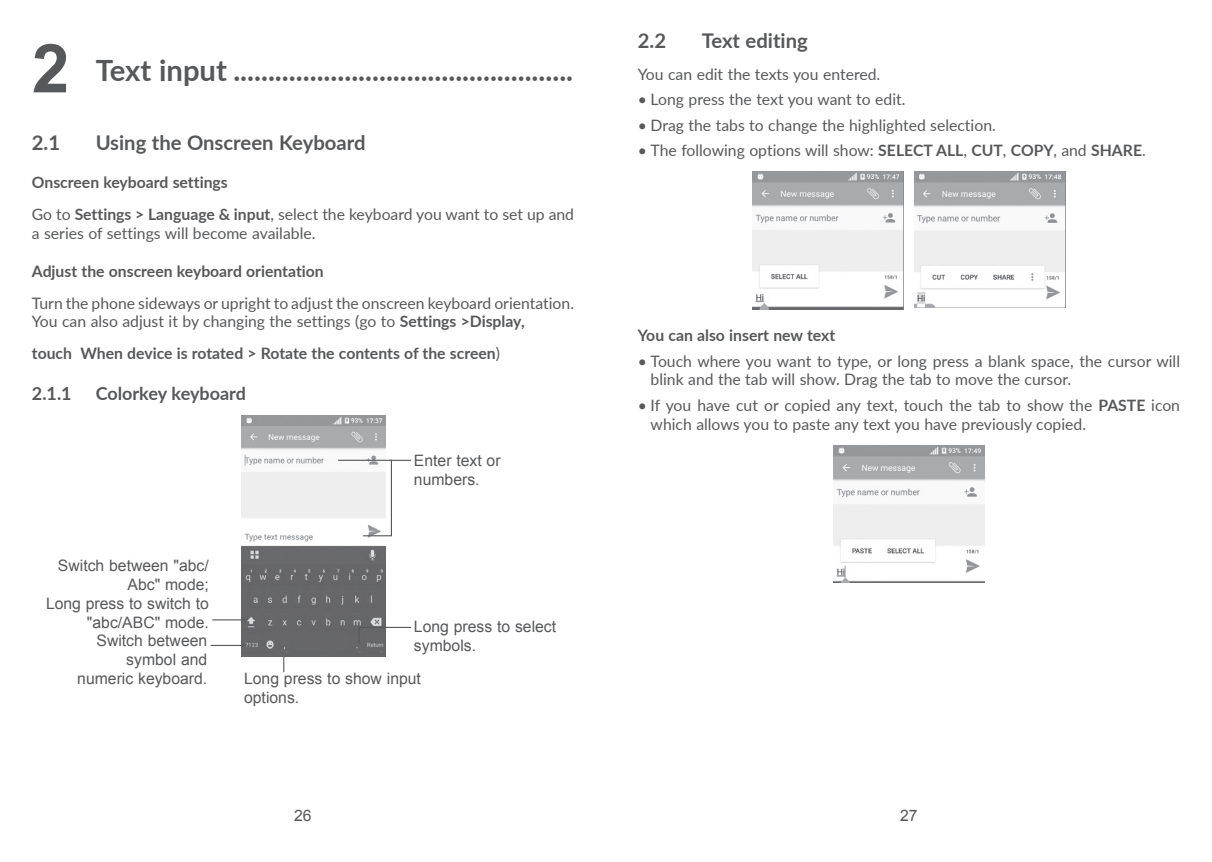
<style>
.page{position:relative;width:1212px;height:862px;background:#fff}
.page>*{position:absolute;margin:0;border:0;box-sizing:border-box;transform-origin:0 0}
.t1{font:700 67.5px "Arial";color:#57585a}
.t2{font:700 29.25px "Lato";color:#57585a}
.t3{font:700 20.25px "Lato";color:#57585a}
.t4{font:700 18px "Lato";color:#57585a}
.Body{font:15.75px/18.9px "Lato";color:#57585a}
.t5{font:15.75px/18.9px "Arial";color:#57585a}
.Body-2{font:700 15.75px "Lato";color:#57585a}
.Heading_3{font:700 15.75px "Lato";color:#57585a}
.s1{font-weight:700}
.s2{font-weight:400}
</style>
<div class="page">
<img style="left:241px;top:415px;width:144px;height:241px">
<hr style="left:211px;top:644px;width:34px;height:1px;background:#57585a">
<hr style="left:212px;top:619px;width:35px;height:1px;background:#57585a">
<svg style="left:337px;top:459px;width:74px;height:77px"></svg>
<svg style="left:358px;top:626px;width:54px;height:17px"></svg>
<svg style="left:283px;top:656px;width:1px;height:15px"></svg>
<img style="left:753px;top:172px;width:150px;height:137px">
<img style="left:915px;top:172px;width:150px;height:135px">
<img style="left:834px;top:445px;width:150px;height:137px">
<p class="t1" style="left:32px;top:24px;width:39px">2</p>
<p class="t2" style="left:96px;top:49px;width:479px">Text input .................................................</p>
<p class="t3" style="left:32px;top:128px;width:30px">2.1</p>
<p class="t3" style="left:96px;top:128px;width:271px">Using the Onscreen Keyboard</p>
<p class="Heading_3" style="left:32px;top:171px;width:197px">Onscreen keyboard settings</p>
<p class="Body" style="left:32px;top:204px;width:544px">Go to <span class="s1">Settings &gt; Language &amp; input</span>, select the keyboard you want to set up and a series of settings will become available.</p>
<p class="Heading_3" style="left:32px;top:259px;width:293px">Adjust the onscreen keyboard orientation</p>
<p class="Body" style="left:32px;top:292px;width:544px">Turn the phone sideways or upright to adjust the onscreen keyboard orientation.<br>You can also adjust it by changing the settings (go to <span class="s1">Settings &gt;Display,</span></p>
<p class="Body-2" style="left:32px;top:341px;width:470px">touch When device is rotated &gt; Rotate the contents of the screen<span class="s2">)</span></p>
<p class="t4" style="left:32px;top:380px;width:41px">2.1.1</p>
<p class="t4" style="left:96px;top:380px;width:152px">Colorkey keyboard</p>
<p class="t5" style="left:46px;top:555px;width:164px;text-align:right">Switch between "abc/<br>Abc" mode;<br>Long press to switch to "abc/ABC" mode.</p>
<p class="t5" style="left:77px;top:631px;width:131px;text-align:right">Switch between symbol and numeric keyboard.</p>
<p class="t5" style="left:414px;top:451px;width:88px">Enter text or numbers.</p>
<p class="t5" style="left:414px;top:617px;width:144px">Long press to select symbols.</p>
<p class="t5" style="left:244px;top:669px;width:178px">Long press to show input options.</p>
<p class="t3" style="left:638px;top:26px;width:30px">2.2</p>
<p class="t3" style="left:702px;top:26px;width:108px">Text editing</p>
<p class="Body" style="left:638px;top:64px;width:244px">You can edit the texts you entered.</p>
<p class="Body" style="left:638px;top:89px;width:269px">• Long press the text you want to edit.</p>
<p class="Body" style="left:638px;top:115px;width:359px">• Drag the tabs to change the highlighted selection.</p>
<p class="Body" style="left:638px;top:140px;width:509px">• The following options will show: <span class="s1">SELECT ALL</span>, <span class="s1">CUT</span>, <span class="s1">COPY</span>, and <span class="s1">SHARE</span>.</p>
<p class="Body-2" style="left:638px;top:323px;width:199px">You can also insert new text</p>
<p class="Body" style="left:651px;top:350px;width:531px;text-indent:-13px">• Touch where you want to type, or long press a blank space, the cursor will blink and the tab will show. Drag the tab to move the cursor.</p>
<p class="Body" style="left:651px;top:394px;width:531px;text-indent:-13px">• If you have cut or copied any text, touch the tab to show the <span class="s1">PASTE</span> icon which allows you to paste any text you have previously copied.</p>
<p class="t5" style="left:294px;top:806px;width:19px">26</p>
<p class="t5" style="left:900px;top:806px;width:19px">27</p>
</div>
